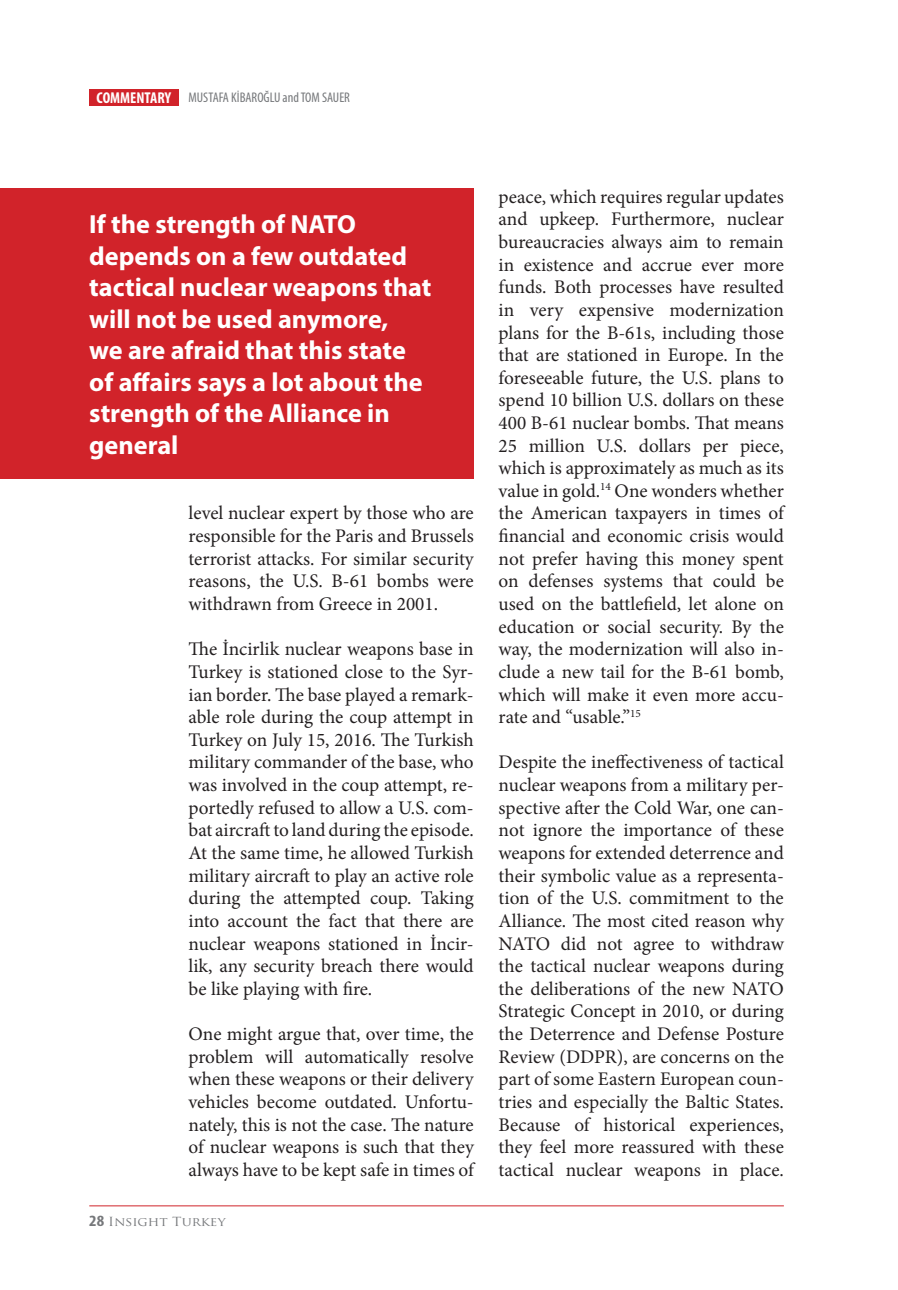
<style>
.page{position:relative;width:898px;height:1290px;background:#fff}
.page>*{position:absolute;margin:0;border:0;box-sizing:border-box;transform-origin:0 0}
.t1{font:700 26.25px/31.5px "Myriad Pro";color:#fff}
.t2{font:19.25px/22.6px "Minion Pro";color:#231f20;text-align:justify}
.t3{font:condensed 14px "Myriad Pro";color:#76787b}
.t4{font:12.25px "Trajan Pro";color:#76787b;scale:1.11 1}
.s1{font-weight:700;font-size:15.75px;color:#fff}
.s2{font-family:"Myriad Pro";font-weight:700;font-stretch:condensed;font-size:15.75px}
</style>
<div class="page">
<div style="left:89px;top:89px;width:90px;height:17px;background:#d1232a"></div>
<hr style="left:89px;top:1205px;width:695px;height:1px;background:#d1232a">
<div style="left:0;top:189px;width:474px;height:290px;background:#d1232a"></div>
<p class="t3" style="left:97px;top:89px;width:255px"><span class="s1">COMMENTARY</span> MUSTAFA KİBAROĞLU and TOM SAUER</p>
<h1 class="t1" style="left:89px;top:208px;width:344px">If the strength of NATO depends on a few outdated tactical nuclear weapons that will not be used anymore,<br>we are afraid that this state of affairs says a lot about the strength of the Alliance in general</h1>
<p class="t2" style="left:189px;top:502px;width:287px">level nuclear expert by those who are responsible for the Paris and Brussels terrorist attacks. For similar security reasons, the U.S. B-61 bombs were withdrawn from Greece in 2001.</p>
<p class="t2" style="left:189px;top:638px;width:287px">The İncirlik nuclear weapons base in Turkey is stationed close to the Syr&shy;ian border. The base played a remark&shy;able role during the coup attempt in Turkey on July 15, 2016. The Turkish military commander of the base, who was involved in the coup attempt, re&shy;portedly refused to allow a U.S. com&shy;bat aircraft to land during the episode.<br>At the same time, he allowed Turkish military aircraft to play an active role during the attempted coup. Taking into account the fact that there are nuclear weapons stationed in İncir&shy;lik, any security breach there would be like playing with fire.</p>
<p class="t2" style="left:189px;top:1023px;width:287px">One might argue that, over time, the problem will automatically resolve when these weapons or their delivery vehicles become outdated. Unfortu&shy;nately, this is not the case. The nature of nuclear weapons is such that they always have to be kept safe in times of</p>
<p class="t4" style="left:89px;top:1213px;width:124px"><span class="s2">28</span> Insight Turkey</p>
<p class="t2" style="left:499px;top:185px;width:287px">peace, which requires regular updates and upkeep. Furthermore, nuclear bureaucracies always aim to remain in existence and accrue ever more funds. Both processes have resulted in very expensive modernization plans for the B-61s, including those that are stationed in Europe. In the foreseeable future, the U.S. plans to spend 10 billion U.S. dollars on these 400 B-61 nuclear bombs. That means 25 million U.S. dollars per piece, which is approximately as much as its value in gold.<sup>14</sup> One wonders whether the American taxpayers in times of financial and economic crisis would not prefer having this money spent on defenses systems that could be used on the battlefield, let alone on education or social security. By the way, the modernization will also in&shy;clude a new tail for the B-61 bomb, which will make it even more accu&shy;rate and “usable.”<sup>15</sup></p>
<p class="t2" style="left:499px;top:751px;width:287px">Despite the ineffectiveness of tactical nuclear weapons from a military per&shy;spective after the Cold War, one can&shy;not ignore the importance of these weapons for extended deterrence and their symbolic value as a representa&shy;tion of the U.S. commitment to the Alliance. The most cited reason why NATO did not agree to withdraw the tactical nuclear weapons during the deliberations of the new NATO Strategic Concept in 2010, or during the Deterrence and Defense Posture Review (DDPR), are concerns on the part of some Eastern European coun&shy;tries and especially the Baltic States.<br>Because of historical experiences, they feel more reassured with these tactical nuclear weapons in place.</p>
</div>
